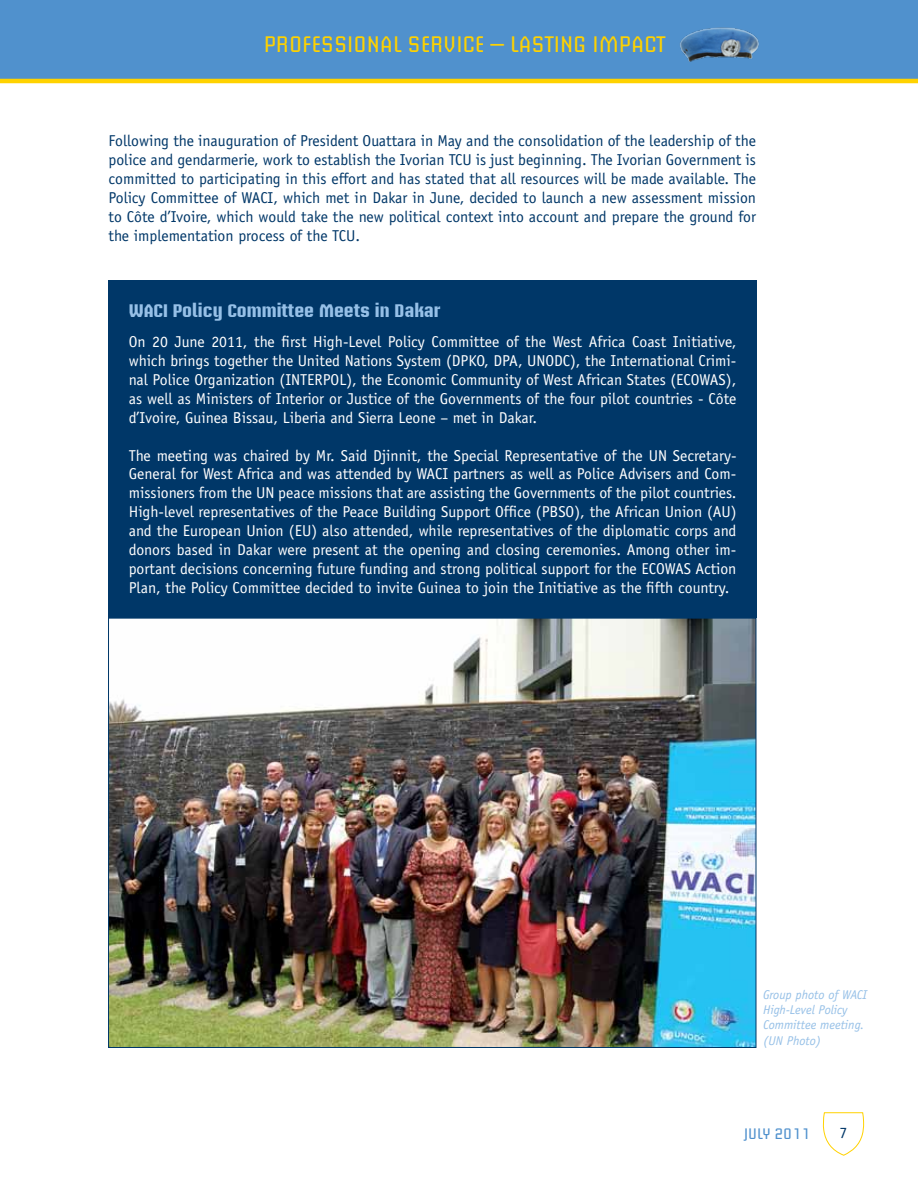
<style>
.page{position:relative;width:918px;height:1188px;background:#fff}
.page>*{position:absolute;margin:0;border:0;box-sizing:border-box;transform-origin:0 0}
.t1{font:22.2px "Briem Akademi Std";color:#ffd200}
.t2{font:700 18px "Briem Akademi Std";color:#96c0e7}
.t3{font:15.75px/18.9px "Officina Sans Std";color:#fff;text-align:justify}
.t4{font:15.75px/18.9px "Officina Sans Std";color:#003768;text-align:justify}
.t5{font:15px "Briem Akademi Std";color:#5091cd}
.t6{font:italic 12.75px/15.3px "Officina Sans Std";color:#96c0e7}
</style>
<div class="page">
<svg style="left:822px;top:1112px;width:42px;height:44px"></svg>
<div style="left:0;top:0;width:918px;height:81px;background:#5091cd"></div>
<img style="left:680px;top:27px;width:79px;height:35px">
<hr style="left:0;top:79px;width:918px;height:4px;background:#ffd200">
<img style="left:110px;top:620px;width:644px;height:426px">
<div style="left:109px;top:280px;width:648px;height:338px;background:#003768"></div>
<h1 class="t1" style="left:264px;top:32px;width:95px">PROFESSIONA</h1>
<h1 class="t1" style="left:393px;top:32px;width:172px">L SERVICE – LASTING</h1>
<h1 class="t1" style="left:593px;top:32px;width:21px">IMPAC</h1>
<h1 class="t1" style="left:656px;top:32px;width:11px">T</h1>
<p class="t4" style="left:109px;top:132px;width:649px">Following the inauguration of President Ouattara in May and the consolidation of the leadership of the police and gendarmerie, work to establish the Ivorian TCU is just beginning. The Ivorian Government is committed to participating in this effort and has stated that all resources will be made available. The Policy Committee of WACI, which met in Dakar in June, decided to launch a new assessment mission to Côte d’Ivoire, which would take the new political context into account and prepare the ground for the implementation process of the TCU.</p>
<p class="t2" style="left:129px;top:301px;width:313px">WACI Policy Committee Meets in Dakar</p>
<p class="t3" style="left:129px;top:332px;width:609px">On 20 June 2011, the first High-Level Policy Committee of the West Africa Coast Initiative, which brings together the United Nations System (DPKO, DPA, UNODC), the International Crimi&shy;nal Police Organization (INTERPOL), the Economic Community of West African States (ECOWAS), as well as Ministers of Interior or Justice of the Governments of the four pilot countries - Côte d’Ivoire, Guinea Bissau, Liberia and Sierra Leone – met in Dakar.</p>
<p class="t3" style="left:129px;top:446px;width:609px">The meeting was chaired by Mr. Said Djinnit, the Special Representative of the UN Secretary-General for West Africa and was attended by WACI partners as well as Police Advisers and Com&shy;missioners from the UN peace missions that are assisting the Governments of the pilot countries.<br>High-level representatives of the Peace Building Support Office (PBSO), the African Union (AU) and the European Union (EU) also attended, while representatives of the diplomatic corps and donors based in Dakar were present at the opening and closing ceremonies. Among other im&shy;portant decisions concerning future funding and strong political support for the ECOWAS Action Plan, the Policy Committee decided to invite Guinea to join the Initiative as the fifth country.</p>
<p class="t6" style="left:763px;top:987px;width:106px">Group photo of WACI<br>High-Level Policy<br>Committee meeting. (UN Photo)</p>
<p class="t5" style="left:744px;top:1125px;width:68px">JULY 2011</p>
<p class="t4" style="left:839px;top:1123px;width:9px">7</p>
</div>
